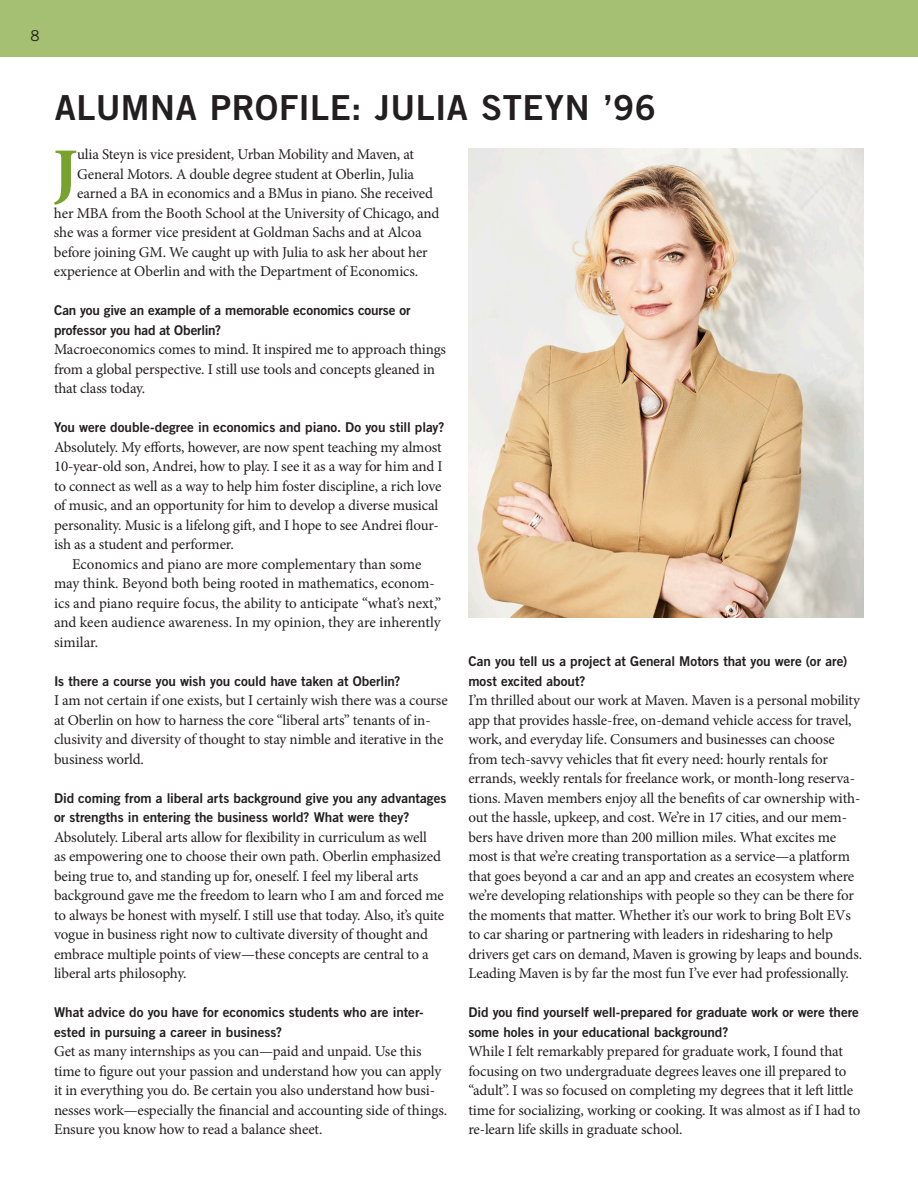
<style>
.page{position:relative;width:918px;height:1188px;background:#fff}
.page>*{position:absolute;margin:0;border:0;box-sizing:border-box;transform-origin:0 0}
.t1{font:700 condensed 67.35px "Minion Pro";color:#78a22d;scale:1.12 1}
.t2{font:34.5px "Trade Gothic LT Std Bd 2";letter-spacing:.01em;color:#231f20}
.t3{font:15px/19.5px "Minion Pro";letter-spacing:-.01em;color:#231f20}
.t4{font:15px "Trade Gothic LT Std";color:#231f20}
.t5{font:13.5px/19.5px "Trade Gothic LT Std Bd 2";letter-spacing:-.005em;color:#231f20}
</style>
<div class="page">
<div style="left:0;top:0;width:918px;height:56px;background:#a5bf73"></div>
<img style="left:468px;top:148px;width:395px;height:470px">
<p class="t4" style="left:31px;top:26px;width:11px">8</p>
<h2 class="t2" style="left:55px;top:86px;width:603px">ALUMNA PROFILE: JULIA STEYN ’96</h2>
<p class="t1" style="left:53px;top:126px;width:24px">J</p>
<p class="t3" style="left:77px;top:145px;width:339px">ulia Steyn is vice president, Urban Mobility and Maven, at</p>
<p class="t3" style="left:77px;top:164px;width:339px">General Motors. A double degree student at Oberlin, Julia</p>
<p class="t3" style="left:77px;top:184px;width:358px">earned a BA in economics and a BMus in piano. She received</p>
<p class="t3" style="left:54px;top:203px;width:387px">her MBA from the Booth School at the University of Chicago, and</p>
<p class="t3" style="left:54px;top:223px;width:369px">she was a former vice president at Goldman Sachs and at Alcoa</p>
<p class="t3" style="left:54px;top:242px;width:375px">before joining GM. We caught up with Julia to ask her about her</p>
<p class="t3" style="left:54px;top:262px;width:366px">experience at Oberlin and with the Department of Economics.</p>
<h3 class="t5" style="left:54px;top:301px;width:358px">Can you give an example of a memorable economics course or professor you had at Oberlin?</h3>
<p class="t3" style="left:54px;top:340px;width:394px">Macroeconomics comes to mind. It inspired me to approach things from a global perspective. I still use tools and concepts gleaned in that class today.</p>
<h3 class="t5" style="left:54px;top:418px;width:392px">You were double-degree in economics and piano. Do you still play?</h3>
<p class="t3" style="left:54px;top:437px;width:390px">Absolutely. My efforts, however, are now spent teaching my almost 10-year-old son, Andrei, how to play. I see it as a way for him and I to connect as well as a way to help him foster discipline, a rich love of music, and an opportunity for him to develop a diverse musical personality. Music is a lifelong gift, and I hope to see Andrei flour&shy;ish as a student and performer.</p>
<p class="t3" style="left:54px;top:554px;width:389px;text-indent:18px">Economics and piano are more complementary than some may think. Beyond both being rooted in mathematics, econom&shy;ics and piano require focus, the ability to anticipate “what’s next,” and keen audience awareness. In my opinion, they are inherently similar.</p>
<h3 class="t5" style="left:54px;top:671px;width:348px">Is there a course you wish you could have taken at Oberlin?</h3>
<p class="t3" style="left:54px;top:691px;width:395px">I am not certain if one exists, but I certainly wish there was a course at Oberlin on how to harness the core “liberal arts” tenants of in&shy;clusivity and diversity of thought to stay nimble and iterative in the business world.</p>
<h3 class="t5" style="left:54px;top:788px;width:394px">Did coming from a liberal arts background give you any advantages or strengths in entering the business world? What were they?</h3>
<p class="t3" style="left:54px;top:827px;width:392px">Absolutely. Liberal arts allow for flexibility in curriculum as well<br>as empowering one to choose their own path. Oberlin emphasized being true to, and standing up for, oneself. I feel my liberal arts background gave me the freedom to learn who I am and forced me to always be honest with myself. I still use that today. Also, it’s quite vogue in business right now to cultivate diversity of thought and embrace multiple points of view—these concepts are central to a liberal arts philosophy.</p>
<h3 class="t5" style="left:54px;top:1003px;width:371px">What advice do you have for economics students who are inter&shy;ested in pursuing a career in business?</h3>
<p class="t3" style="left:54px;top:1042px;width:395px">Get as many internships as you can—paid and unpaid. Use this time to figure out your passion and understand how you can apply it in everything you do. Be certain you also understand how busi&shy;nesses work—especially the financial and accounting side of things.<br>Ensure you know how to read a balance sheet.</p>
<h3 class="t5" style="left:468px;top:652px;width:381px">Can you tell us a project at General Motors that you were (or are) most excited about?</h3>
<p class="t3" style="left:468px;top:691px;width:395px">I’m thrilled about our work at Maven. Maven is a personal mobility app that provides hassle-free, on-demand vehicle access for travel, work, and everyday life. Consumers and businesses can choose from tech-savvy vehicles that fit every need: hourly rentals for errands, weekly rentals for freelance work, or month-long reserva&shy;tions. Maven members enjoy all the benefits of car ownership with&shy;out the hassle, upkeep, and cost. We’re in 17 cities, and our mem&shy;bers have driven more than 200 million miles. What excites me most is that we’re creating transportation as a service—a platform that goes beyond a car and an app and creates an ecosystem where we’re developing relationships with people so they can be there for the moments that matter. Whether it’s our work to bring Bolt EVs to car sharing or partnering with leaders in ridesharing to help drivers get cars on demand, Maven is growing by leaps and bounds.<br>Leading Maven is by far the most fun I’ve ever had professionally.</p>
<h3 class="t5" style="left:468px;top:1003px;width:392px">Did you find yourself well-prepared for graduate work or were there some holes in your educational background?</h3>
<p class="t3" style="left:468px;top:1042px;width:394px">While I felt remarkably prepared for graduate work, I found that focusing on two undergraduate degrees leaves one ill prepared to “adult”. I was so focused on completing my degrees that it left little time for socializing, working or cooking. It was almost as if I had to re-learn life skills in graduate school.</p>
</div>
